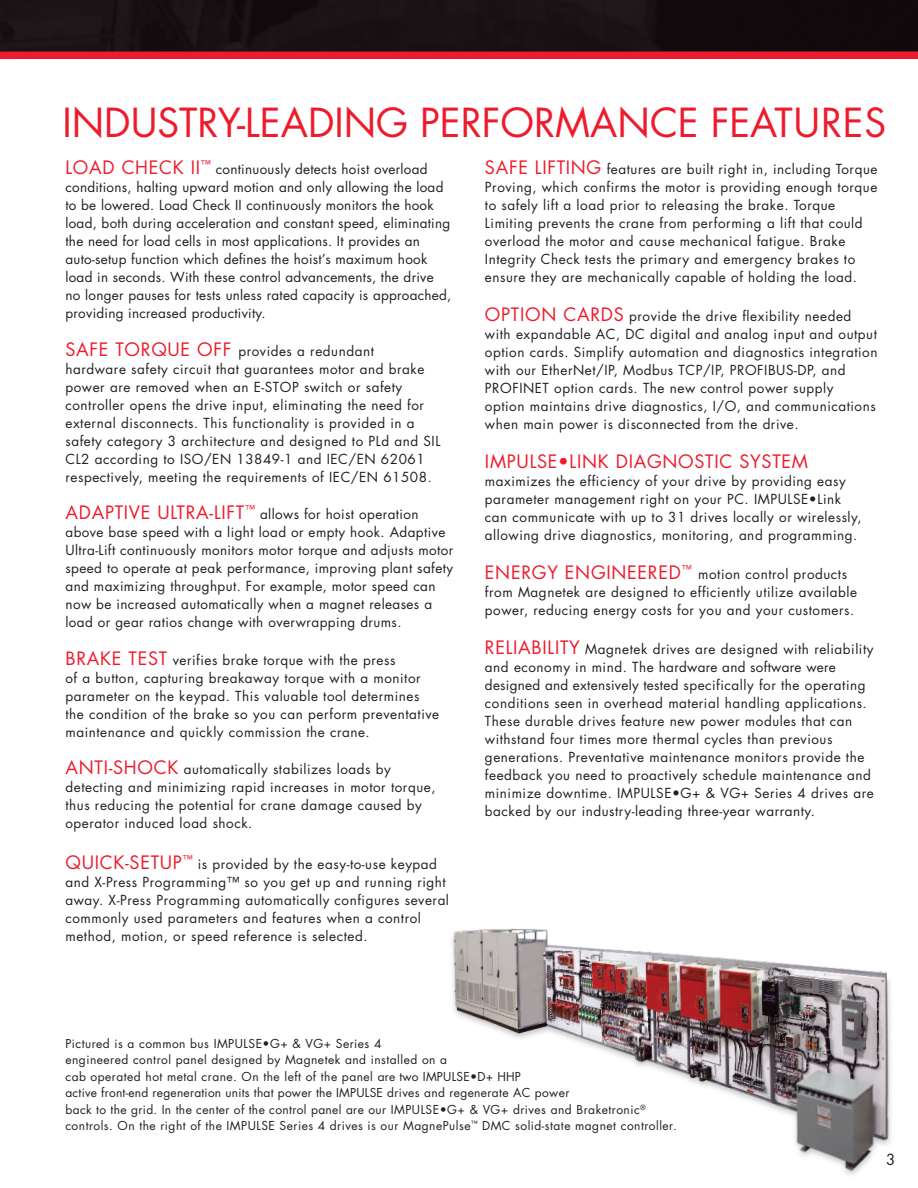
<style>
.page{position:relative;width:918px;height:1188px;background:#fff}
.page>*{position:absolute;margin:0;border:0;box-sizing:border-box;transform-origin:0 0}
.t1{font:39px "Futura Std";color:#ee1b2c}
.t2{font:18px "Futura Std";letter-spacing:.04em;color:#ee1b2c}
.t3{font:15px "Futura Std";color:#231f20}
.t4{font:13.5px/18px "Futura Std";letter-spacing:.04em;color:#231f20}
.t5{font:13.5px/18px "Futura Std";letter-spacing:.02em;color:#231f20}
.t6{font:12px/16.5px "Futura Std";letter-spacing:.04em;color:#231f20}
.s1{font-size:18px;color:#ee1b2c}
</style>
<div class="page">
<svg style="left:0;top:0;width:918px;height:60px;background:#351518"></svg>
<img style="left:452px;top:928px;width:439px;height:247px">
<h1 class="t1" style="left:62px;top:104px;width:825px">INDUSTRY-LEADING PERFORMANCE FEATURES</h1>
<p class="t5" style="left:65px;top:162px;width:388px"><span class="s1">LOAD CHECK II</span><sup>™</sup> continuously detects hoist overload conditions, halting upward motion and only allowing the load to be lowered. Load Check II continuously monitors the hook load, both during acceleration and constant speed, eliminating the need for load cells in most applications. It provides an auto-setup function which defines the hoist’s maximum hook load in seconds. With these control advancements, the drive no longer pauses for tests unless rated capacity is approached, providing increased productivity.</p>
<p class="t4" style="left:65px;top:343px;width:376px"><span class="s1">SAFE TORQUE OFF</span> provides a redundant<br>hardware safety circuit that guarantees motor and brake power are removed when an E-STOP switch or safety controller opens the drive input, eliminating the need for external disconnects. This functionality is provided in a safety category 3 architecture and designed to PLd and SIL CL2 according to ISO/EN 13849-1 and IEC/EN 62061 respectively, meeting the requirements of IEC/EN 61508.</p>
<p class="t4" style="left:65px;top:507px;width:389px"><span class="s1">ADAPTIVE ULTRA-LIFT</span><sup>™</sup> allows for hoist operation above base speed with a light load or empty hook. Adaptive Ultra-Lift continuously monitors motor torque and adjusts motor speed to operate at peak performance, improving plant safety and maximizing throughput. For example, motor speed can now be increased automatically when a magnet releases a load or gear ratios change with overwrapping drums.</p>
<p class="t4" style="left:65px;top:652px;width:375px"><span class="s1">BRAKE TEST</span> verifies brake torque with the press<br>of a button, capturing breakaway torque with a monitor parameter on the keypad. This valuable tool determines the condition of the brake so you can perform preventative maintenance and quickly commission the crane.</p>
<p class="t4" style="left:65px;top:762px;width:372px"><span class="s1">ANTI-SHOCK</span> automatically stabilizes loads by detecting and minimizing rapid increases in motor torque, thus reducing the potential for crane damage caused by operator induced load shock.</p>
<p class="t4" style="left:65px;top:856px;width:385px"><span class="s1">QUICK-SETUP</span><sup>™</sup> is provided by the easy-to-use keypad and X-Press Programming™ so you get up and running right away. X-Press Programming automatically configures several commonly used parameters and features when a control method, motion, or speed reference is selected.</p>
<p class="t4" style="left:485px;top:162px;width:394px"><span class="s1">SAFE LIFTING</span> features are built right in, including Torque Proving, which confirms the motor is providing enough torque to safely lift a load prior to releasing the brake. Torque Limiting prevents the crane from performing a lift that could overload the motor and cause mechanical fatigue. Brake Integrity Check tests the primary and emergency brakes to ensure they are mechanically capable of holding the load.</p>
<p class="t4" style="left:485px;top:309px;width:394px"><span class="s1">OPTION CARDS</span> provide the drive flexibility needed with expandable AC, DC digital and analog input and output option cards. Simplify automation and diagnostics integration with our EtherNet/IP, Modbus TCP/IP, PROFIBUS-DP, and PROFINET option cards. The new control power supply<br>option maintains drive diagnostics, I/O, and communications when main power is disconnected from the drive.</p>
<h2 class="t2" style="left:485px;top:453px;width:325px">IMPULSE•LINK DIAGNOSTIC SYSTEM</h2>
<p class="t4" style="left:485px;top:474px;width:378px">maximizes the efficiency of your drive by providing easy parameter management right on your PC. IMPULSE•Link can communicate with up to 31 drives locally or wirelessly, allowing drive diagnostics, monitoring, and programming.</p>
<p class="t4" style="left:485px;top:567px;width:374px"><span class="s1">ENERGY ENGINEERED</span><sup>™</sup> motion control products from Magnetek are designed to efficiently utilize available power, reducing energy costs for you and your customers.</p>
<p class="t4" style="left:485px;top:642px;width:390px"><span class="s1">RELIABILITY</span> Magnetek drives are designed with reliability and economy in mind. The hardware and software were designed and extensively tested specifically for the operating conditions seen in overhead material handling applications.<br>These durable drives feature new power modules that can withstand four times more thermal cycles than previous generations. Preventative maintenance monitors provide the feedback you need to proactively schedule maintenance and minimize downtime. IMPULSE•G+ &amp; VG+ Series 4 drives are backed by our industry-leading three-year warranty.</p>
<p class="t6" style="left:65px;top:1036px;width:613px">Pictured is a common bus IMPULSE•G+ &amp; VG+ Series 4<br>engineered control panel designed by Magnetek and installed on a<br>cab operated hot metal crane. On the left of the panel are two IMPULSE•D+ HHP<br>active front-end regeneration units that power the IMPULSE drives and regenerate AC power<br>back to the grid. In the center of the control panel are our IMPULSE•G+ &amp; VG+ drives and Braketronic<sup>® </sup>controls. On the right of the IMPULSE Series 4 drives is our MagnePulse<sup>™</sup> DMC solid-state magnet controller.</p>
<p class="t3" style="left:886px;top:1152px;width:11px">3</p>
</div>
